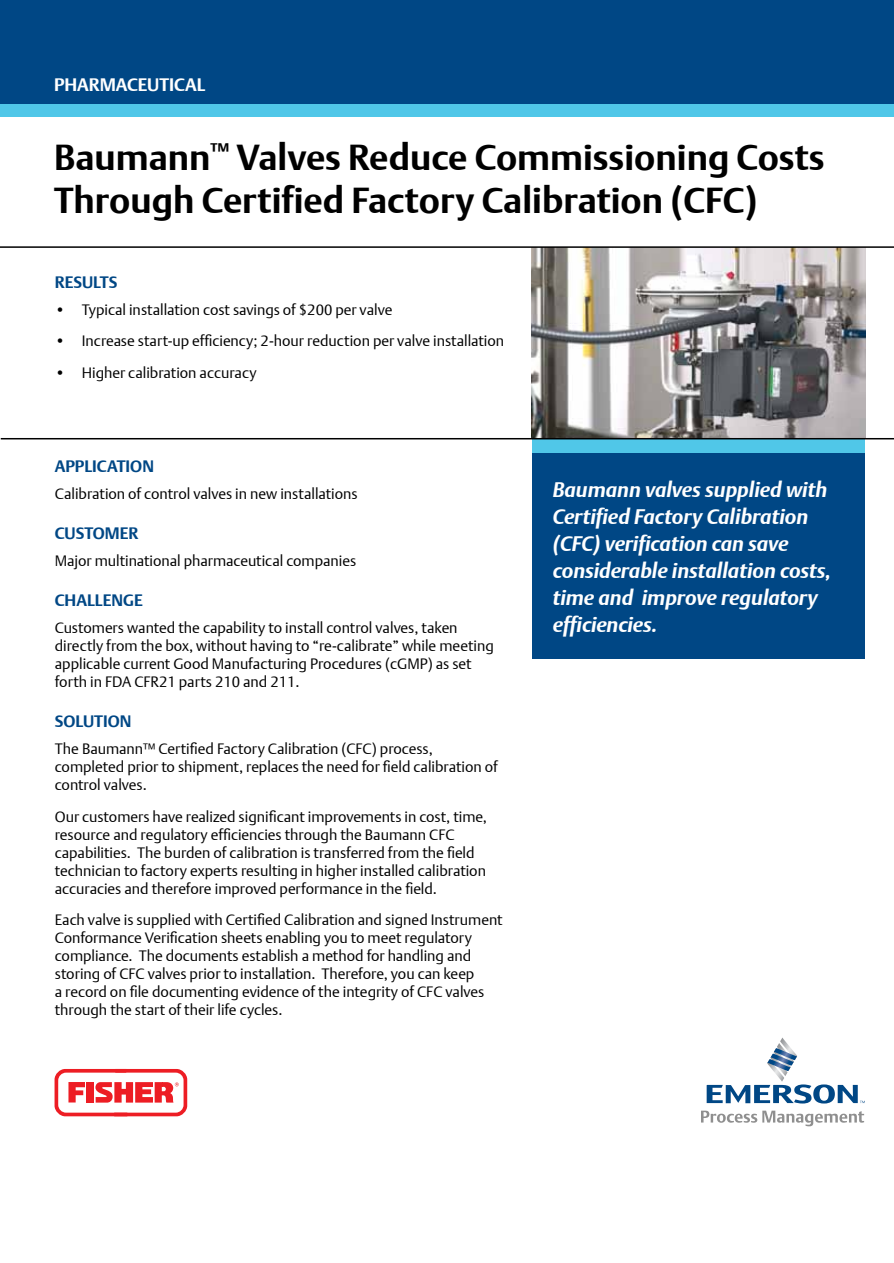
<style>
.page{position:relative;width:894px;height:1263px;background:#fff}
.page>*{position:absolute;margin:0;border:0;box-sizing:border-box;transform-origin:0 0}
.t1{font:700 36px/43.2px "DTL Argo T";color:#000}
.t2{font:italic 700 21px/27px "DTL Argo T";color:#fff}
.t3{font:700 18px "DTL Argo T";color:#fff}
.t4{font:700 16.5px "DTL Argo T";color:#004785}
.t5{font:15px/18px "DTL Argo T Light";color:#000}
</style>
<div class="page">
<svg style="left:706px;top:1037px;width:158px;height:66px"></svg>
<svg style="left:701px;top:1110px;width:162px;height:16px"></svg>
<div style="left:0;top:0;width:893px;height:104px;background:#004785"></div>
<div style="left:0;top:104px;width:893px;height:13px;background:#50c7e8"></div>
<svg style="left:54px;top:1069px;width:133px;height:47px"></svg>
<div style="left:532px;top:453px;width:333px;height:206px;background:#004785"></div>
<div style="left:532px;top:439px;width:333px;height:14px;background:#50c7e8"></div>
<img style="left:531px;top:248px;width:334px;height:190px">
<hr style="left:0;top:246px;width:893px;height:2px;background:#000">
<hr style="left:1px;top:438px;width:892px;height:1px;background:#000">
<p class="t3" style="left:54px;top:74px;width:153px">Pharmaceutical</p>
<h1 class="t1" style="left:54px;top:136px;width:771px">Baumann<sup>™</sup> Valves Reduce Commissioning Costs<br>Through Certified Factory Calibration (CFC)</h1>
<p class="t4" style="left:55px;top:272px;width:64px">Results</p>
<p class="t5" style="left:55px;top:300px;width:339px">• Typical installation cost savings of $200 per valve</p>
<p class="t5" style="left:55px;top:332px;width:451px">• Increase start-up efficiency; 2-hour reduction per valve installation</p>
<p class="t5" style="left:55px;top:363px;width:203px">• Higher calibration accuracy</p>
<p class="t4" style="left:55px;top:456px;width:101px">Application</p>
<p class="t5" style="left:55px;top:484px;width:304px">Calibration of control valves in new installations</p>
<p class="t4" style="left:55px;top:523px;width:82px">Customer</p>
<p class="t5" style="left:55px;top:551px;width:303px">Major multinational pharmaceutical companies</p>
<p class="t4" style="left:55px;top:590px;width:89px">Challenge</p>
<p class="t5" style="left:55px;top:618px;width:440px">Customers wanted the capability to install control valves, taken directly from the box, without having to “re-calibrate” while meeting applicable current Good Manufacturing Procedures (cGMP) as set forth in FDA CFR21 parts 210 and 211.</p>
<p class="t4" style="left:55px;top:711px;width:78px">Solution</p>
<p class="t5" style="left:55px;top:739px;width:444px">The Baumann™ Certified Factory Calibration (CFC) process, completed prior to shipment, replaces the need for field calibration of control valves.</p>
<p class="t5" style="left:55px;top:807px;width:433px">Our customers have realized significant improvements in cost, time, resource and regulatory efficiencies through the Baumann CFC capabilities. The burden of calibration is transferred from the field technician to factory experts resulting in higher installed calibration accuracies and therefore improved performance in the field.</p>
<p class="t5" style="left:55px;top:910px;width:449px">Each valve is supplied with Certified Calibration and signed Instrument Conformance Verification sheets enabling you to meet regulatory compliance. The documents establish a method for handling and storing of CFC valves prior to installation. Therefore, you can keep<br>a record on file documenting evidence of the integrity of CFC valves through the start of their life cycles.</p>
<h2 class="t2" style="left:552px;top:476px;width:280px">Baumann valves supplied with<br>Certified Factory Calibration (CFC) verification can save considerable installation costs, time and improve regulatory efficiencies.</h2>
</div>
